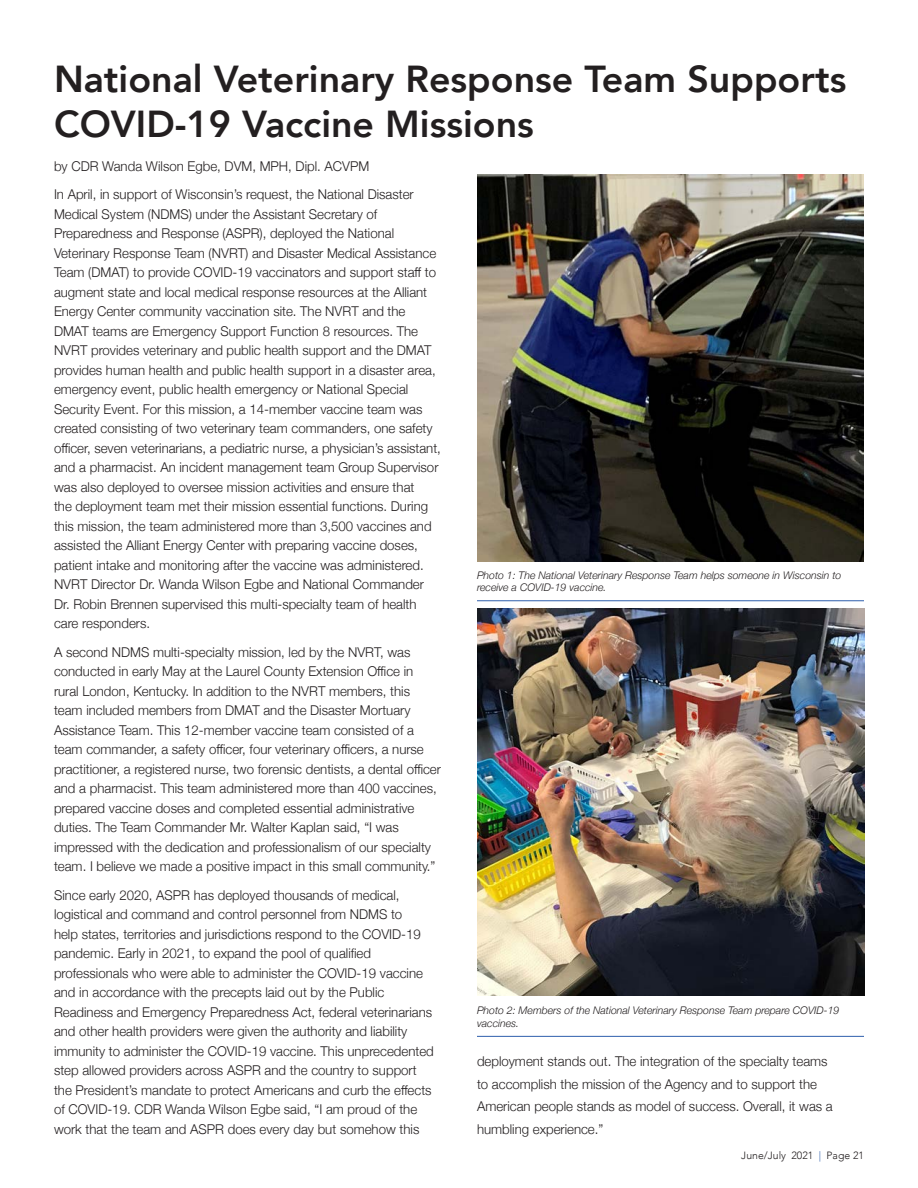
<style>
.page{position:relative;width:918px;height:1188px;background:#fff}
.page>*{position:absolute;margin:0;border:0;box-sizing:border-box;transform-origin:0 0}
.Headline_1{font:800 37.5px/45px "Avenir";color:#231f20}
.Body{font:300 13.5px/19.5px "Helvetica Neue";color:#231f20}
.t1{font:italic 300 10.5px/12.6px "Helvetica Neue";color:#231f20}
.t2{font:300 10.5px "Avenir";color:#231f20}
.s1{color:#2e5fac}
</style>
<div class="page">
<img style="left:477px;top:175px;width:387px;height:387px">
<img style="left:477px;top:608px;width:387px;height:387px">
<hr style="left:477px;top:600px;width:387px;height:1px;background:#2e5fac">
<hr style="left:477px;top:1036px;width:387px;height:1px;background:#2e5fac">
<p class="Headline_1" style="left:54px;top:56px;width:794px">National Veterinary Response Team Supports<br>COVID-19 Vaccine Missions</p>
<p class="Body" style="left:54px;top:155px;width:317px">by CDR Wanda Wilson Egbe, DVM, MPH, Dipl. ACVPM</p>
<p class="Body" style="left:54px;top:184px;width:389px">In April, in support of Wisconsin’s request, the National Disaster Medical System (NDMS) under the Assistant Secretary of Preparedness and Response (ASPR), deployed the National Veterinary Response Team (NVRT) and Disaster Medical Assistance Team (DMAT) to provide COVID-19 vaccinators and support staff to augment state and local medical response resources at the Alliant Energy Center community vaccination site. The NVRT and the DMAT teams are Emergency Support Function 8 resources. The NVRT provides veterinary and public health support and the DMAT provides human health and public health support in a disaster area, emergency event, public health emergency or National Special Security Event. For this mission, a 14-member vaccine team was created consisting of two veterinary team commanders, one safety officer, seven veterinarians, a pediatric nurse, a physician’s assistant, and a pharmacist. An incident management team Group Supervisor was also deployed to oversee mission activities and ensure that<br>the deployment team met their mission essential functions. During this mission, the team administered more than 3,500 vaccines and assisted the Alliant Energy Center with preparing vaccine doses, patient intake and monitoring after the vaccine was administered.<br>NVRT Director Dr. Wanda Wilson Egbe and National Commander Dr. Robin Brennen supervised this multi-specialty team of health care responders.</p>
<p class="Body" style="left:54px;top:641px;width:389px">A second NDMS multi-specialty mission, led by the NVRT, was conducted in early May at the Laurel County Extension Office in rural London, Kentucky. In addition to the NVRT members, this team included members from DMAT and the Disaster Mortuary Assistance Team. This 12-member vaccine team consisted of a team commander, a safety officer, four veterinary officers, a nurse practitioner, a registered nurse, two forensic dentists, a dental officer and a pharmacist. This team administered more than 400 vaccines, prepared vaccine doses and completed essential administrative duties. The Team Commander Mr. Walter Kaplan said, “I was impressed with the dedication and professionalism of our specialty team. I believe we made a positive impact in this small community.”</p>
<p class="Body" style="left:54px;top:884px;width:381px">Since early 2020, ASPR has deployed thousands of medical, logistical and command and control personnel from NDMS to<br>help states, territories and jurisdictions respond to the COVID-19 pandemic. Early in 2021, to expand the pool of qualified professionals who were able to administer the COVID-19 vaccine and in accordance with the precepts laid out by the Public Readiness and Emergency Preparedness Act, federal veterinarians and other health providers were given the authority and liability immunity to administer the COVID-19 vaccine. This unprecedented step allowed providers across ASPR and the country to support the President’s mandate to protect Americans and curb the effects of COVID-19. CDR Wanda Wilson Egbe said, “I am proud of the work that the team and ASPR does every day but somehow this</p>
<p class="t1" style="left:477px;top:568px;width:366px">Photo 1: The National Veterinary Response Team helps someone in Wisconsin to receive a COVID-19 vaccine.</p>
<p class="t1" style="left:477px;top:1004px;width:364px">Photo 2: Members of the National Veterinary Response Team prepare COVID-19 vaccines.</p>
<p class="Body" style="left:477px;top:1049px;width:357px;line-height:22.6px">deployment stands out. The integration of the specialty teams to accomplish the mission of the Agency and to support the American people stands as model of success. Overall, it was a humbling experience.”</p>
<p class="t2" style="left:741px;top:1149px;width:124px">June/July 2021 <span class="s1">|</span> Page 21</p>
</div>
